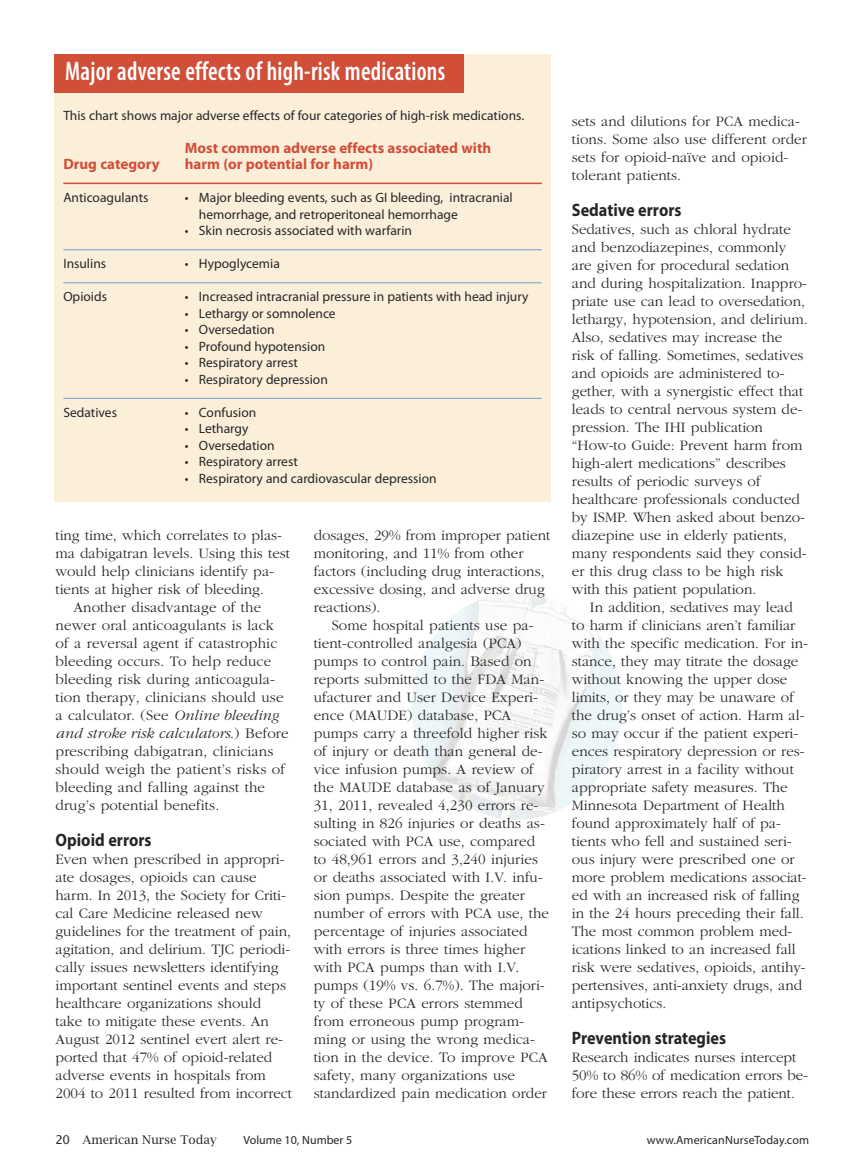
<style>
.page{position:relative;width:864px;height:1175px;background:#fff}
.page>*{position:absolute;margin:0;border:0;box-sizing:border-box;transform-origin:0 0}
.t1{font:600 condensed 27px "Myriad Pro";letter-spacing:.01em;color:#fff;scale:.9 1}
.t2{font:700 18px "Myriad Pro";color:#272627;scale:.9 1}
.t3{font:300 15px/18px "Garamond";color:#272627}
.t4{font:700 15px "Myriad Pro";color:#d14e38}
.t5{font:italic 300 15px "Garamond";letter-spacing:.01em;color:#272627}
.t6{font:13.5px/16.5px "Myriad Pro";color:#272627}
.t7{font:12px "Myriad Pro";letter-spacing:.01em;color:#272627}
.t8{font:12px "Lucida Bright";color:#272627}
.s1{font-style:italic}
.s2{font-style:normal}
.s3{font-family:"Lucida Grande"}
</style>
<div class="page">
<img style="left:412px;top:593px;width:210px;height:226px">
<div style="left:54px;top:54px;width:497px;height:447px;background:#fbefda"></div>
<hr style="left:63px;top:183px;width:479px;height:1px;background:#d14e38">
<hr style="left:63px;top:249px;width:479px;height:1px;background:#6da0d7">
<hr style="left:63px;top:282px;width:479px;height:1px;background:#6da0d7">
<hr style="left:63px;top:398px;width:479px;height:1px;background:#6da0d7">
<div style="left:54px;top:54px;width:410px;height:39px;background:#d14e38"></div>
<h1 class="t1" style="left:65px;top:62px;width:424px">Major adverse effects of high-risk medications</h1>
<p class="t6" style="left:63px;top:108px;width:462px">This chart shows major adverse effects of four categories of high-risk medications.</p>
<p class="t4" style="left:185px;top:142px;width:308px">Most common adverse effects associated with</p>
<p class="t4" style="left:63px;top:158px;width:98px">Drug category</p>
<p class="t4" style="left:185px;top:158px;width:190px">harm (or potential for harm)</p>
<p class="t6" style="left:63px;top:190px;width:87px">Anticoagulants</p>
<p class="t6" style="left:199px;top:190px;width:315px;text-indent:-14px">• Major bleeding events, such as GI bleeding, intracranial hemorrhage, and retroperitoneal hemorrhage</p>
<p class="t6" style="left:185px;top:223px;width:229px">• Skin necrosis associated with warfarin</p>
<p class="t6" style="left:63px;top:256px;width:44px">Insulins</p>
<p class="t6" style="left:185px;top:256px;width:97px">• Hypoglycemia</p>
<p class="t6" style="left:63px;top:289px;width:45px">Opioids</p>
<p class="t6" style="left:185px;top:289px;width:345px">• Increased intracranial pressure in patients with head injury</p>
<p class="t6" style="left:185px;top:306px;width:152px">• Lethargy or somnolence</p>
<p class="t6" style="left:185px;top:322px;width:91px">• Oversedation</p>
<p class="t6" style="left:185px;top:339px;width:142px">• Profound hypotension</p>
<p class="t6" style="left:185px;top:355px;width:115px">• Respiratory arrest</p>
<p class="t6" style="left:185px;top:372px;width:145px">• Respiratory depression</p>
<p class="t6" style="left:63px;top:405px;width:55px">Sedatives</p>
<p class="t6" style="left:185px;top:405px;width:73px">• Confusion</p>
<p class="t6" style="left:185px;top:421px;width:65px">• Lethargy</p>
<p class="t6" style="left:185px;top:438px;width:91px">• Oversedation</p>
<p class="t6" style="left:185px;top:454px;width:115px">• Respiratory arrest</p>
<p class="t6" style="left:185px;top:471px;width:253px">• Respiratory and cardiovascular depression</p>
<p class="t3" style="left:56px;top:526px;width:228px">ting time, which correlates to plas-</p>
<p class="t3" style="left:56px;top:544px;width:236px">ma dabigatran levels. Using this test</p>
<p class="t3" style="left:56px;top:562px;width:220px">would help clinicians identify pa-</p>
<p class="t3" style="left:56px;top:580px;width:210px">tients at higher risk of bleeding.</p>
<p class="t3" style="left:74px;top:598px;width:189px">Another disadvantage of the</p>
<p class="t3" style="left:56px;top:616px;width:220px">newer oral anticoagulants is lack</p>
<p class="t3" style="left:56px;top:634px;width:223px">of a reversal agent if catastrophic</p>
<p class="t3" style="left:56px;top:652px;width:217px">bleeding occurs. To help reduce</p>
<p class="t3" style="left:56px;top:670px;width:221px">bleeding risk during anticoagula-</p>
<p class="t3" style="left:56px;top:688px;width:230px">tion therapy, clinicians should use</p>
<p class="t3" style="left:56px;top:706px;width:225px">a calculator. (See <span class="s1">Online bleeding</span></p>
<p class="t5" style="left:56px;top:724px;width:235px">and stroke risk calculators<span class="s2">.) Before</span></p>
<p class="t3" style="left:56px;top:742px;width:219px">prescribing dabigatran, clinicians</p>
<p class="t3" style="left:56px;top:760px;width:231px">should weigh the patient’s risks of</p>
<p class="t3" style="left:56px;top:778px;width:211px">bleeding and falling against the</p>
<p class="t3" style="left:56px;top:796px;width:165px">drug’s potential benefits.</p>
<p class="t2" style="left:56px;top:833px;width:108px">Opioid errors</p>
<p class="t3" style="left:56px;top:850px;width:238px">Even when prescribed in appropri&shy;ate dosages, opioids can cause harm. In 2013, the Society for Criti&shy;cal Care Medicine released new guidelines for the treatment of pain, agitation, and delirium. TJC periodi&shy;cally issues newsletters identifying important sentinel events and steps healthcare organizations should<br>take to mitigate these events. An August 2012 sentinel evert alert re&shy;ported that 47% of opioid-related adverse events in hospitals from 2004 to 2011 resulted from incorrect</p>
<p class="t3" style="left:314px;top:526px;width:238px">dosages, 29% from improper patient monitoring, and 11% from other factors (including drug interactions, excessive dosing, and adverse drug reactions).</p>
<p class="t3" style="left:314px;top:616px;width:237px;text-indent:18px">Some hospital patients use pa&shy;tient-controlled analgesia (PCA) pumps to control pain. Based on reports submitted to the FDA Man&shy;ufacturer and User Device Experi&shy;ence (MAUDE) database, PCA pumps carry a threefold higher risk of injury or death than general de&shy;vice infusion pumps. A review of the MAUDE database as of January<br>31, 2011, revealed 4,230 errors re&shy;sulting in 826 injuries or deaths as&shy;sociated with PCA use, compared to 48,961 errors and 3,240 injuries or deaths associated with I.V. infu&shy;sion pumps. Despite the greater number of errors with PCA use, the percentage of injuries associated with errors is three times higher with PCA pumps than with I.V. pumps (19% vs. 6.7%). The majori&shy;ty of these PCA errors stemmed from erroneous pump program&shy;ming or using the wrong medica&shy;tion in the device. To improve PCA safety, many organizations use standardized pain medication order</p>
<p class="t3" style="left:572px;top:112px;width:236px">sets and dilutions for PCA medica&shy;tions. Some also use different order sets for opioid-naïve and opioid&shy;tolerant patients.</p>
<p class="t2" style="left:572px;top:203px;width:123px">Sedative errors</p>
<p class="t3" style="left:572px;top:220px;width:237px">Sedatives, such as chloral hydrate and benzodiazepines, commonly are given for procedural sedation and during hospitalization. Inappro&shy;priate use can lead to oversedation, lethargy, hypotension, and delirium.<br>Also, sedatives may increase the risk of falling. Sometimes, sedatives and opioids are administered to&shy;gether, with a synergistic effect that leads to central nervous system de&shy;pression. The IHI publication “How-to Guide: Prevent harm from high-alert medications” describes results of periodic surveys of healthcare professionals conducted by ISMP. When asked about benzo&shy;diazepine use in elderly patients, many respondents said they consid&shy;er this drug class to be high risk with this patient population.</p>
<p class="t3" style="left:572px;top:598px;width:238px;text-indent:18px">In addition, sedatives may lead to harm if clinicians aren’t familiar with the specific medication. For in&shy;stance, they may titrate the dosage without knowing the upper dose limits, or they may be unaware of the drug’s onset of action. Harm al&shy;so may occur if the patient experi&shy;ences respiratory depression or res&shy;piratory arrest in a facility without appropriate safety measures. The Minnesota Department of Health found approximately half of pa&shy;tients who fell and sustained seri&shy;ous injury were prescribed one or more problem medications associat&shy;ed with an increased risk of falling in the 24 hours preceding their fall.<br>The most common problem med&shy;ications linked to an increased fall risk were sedatives, opioids, antihy&shy;pertensives, anti-anxiety drugs, and antipsychotics.</p>
<p class="t2" style="left:572px;top:1031px;width:173px">Prevention strategies</p>
<p class="t3" style="left:572px;top:1048px;width:238px">Research indicates nurses intercept<br>50% to 86% of medication errors be&shy;fore these errors reach the patient.</p>
<p class="t8" style="left:56px;top:1132px;width:163px"><span class="s3">20</span> American Nurse Today</p>
<p class="t7" style="left:243px;top:1135px;width:110px">Volume 10, Number 5</p>
<p class="t7" style="left:647px;top:1135px;width:164px">www.AmericanNurseToday.com</p>
</div>
